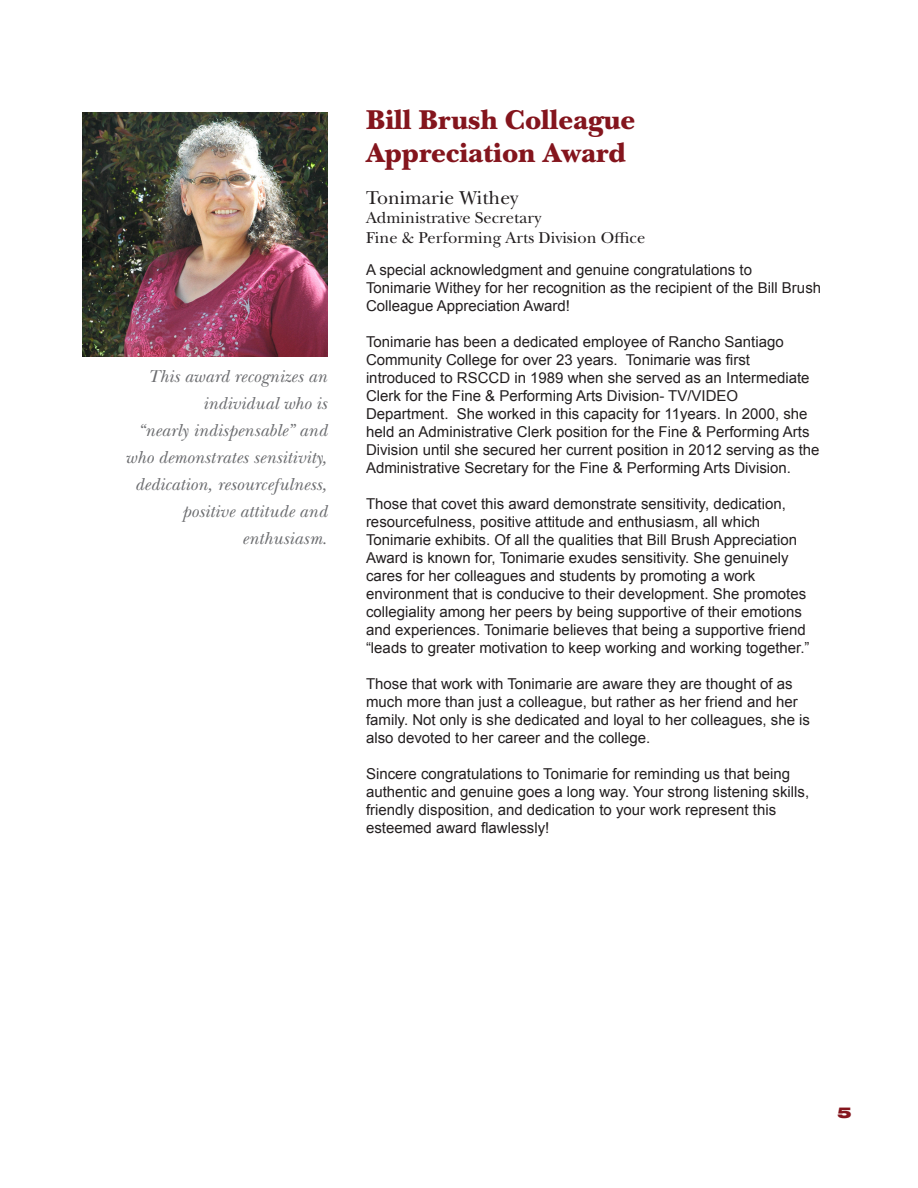
<style>
.page{position:relative;width:918px;height:1188px;background:#fff}
.page>*{position:absolute;margin:0;border:0;box-sizing:border-box;transform-origin:0 0}
.t1{font:900 28.5px "New Baskerville ITC Pro";color:#84151d}
.t2{font:19.5px "New Baskerville ITC Pro";color:#231f20}
.t3{font:italic 18px/27px "New Baskerville ITC Pro";color:#6c6d70;text-align:right}
.t4{font:16.5px "New Baskerville ITC Pro";color:#231f20}
.t5{font:15px/18px "Arial";color:#231f20}
.t6{font:900 expanded 15px "Helvetica Neue";color:#84151d}
</style>
<div class="page">
<img style="left:82px;top:112px;width:245px;height:244px">
<p class="t3" style="left:148px;top:363px;width:181px">This award recognizes an individual who is</p>
<p class="t3" style="left:125px;top:417px;width:203px">“nearly indispensable” and who demonstrates sensitivity, dedication, resourcefulness, positive attitude and enthusiasm.</p>
<p class="t1" style="left:366px;top:103px;width:271px">Bill Brush Colleague</p>
<p class="t1" style="left:366px;top:136px;width:261px">Appreciation Award</p>
<p class="t2" style="left:366px;top:186px;width:154px">Tonimarie Withey</p>
<p class="t4" style="left:366px;top:209px;width:177px">Administrative Secretary</p>
<p class="t4" style="left:366px;top:228px;width:281px">Fine &amp; Performing Arts Division Office</p>
<p class="t5" style="left:366px;top:261px;width:457px">A special acknowledgment and genuine congratulations to<br>Tonimarie Withey for her recognition as the recipient of the Bill Brush<br>Colleague Appreciation Award!</p>
<p class="t5" style="left:366px;top:333px;width:455px">Tonimarie has been a dedicated employee of Rancho Santiago Community College for over 23 years. Tonimarie was first introduced to RSCCD in 1989 when she served as an Intermediate Clerk for the Fine &amp; Performing Arts Division- TV/VIDEO Department. She worked in this capacity for 11years. In 2000, she held an Administrative Clerk position for the Fine &amp; Performing Arts Division until she secured her current position in 2012 serving as the Administrative Secretary for the Fine &amp; Performing Arts Division.</p>
<p class="t5" style="left:366px;top:495px;width:445px">Those that covet this award demonstrate sensitivity, dedication, resourcefulness, positive attitude and enthusiasm, all which Tonimarie exhibits. Of all the qualities that Bill Brush Appreciation Award is known for, Tonimarie exudes sensitivity. She genuinely cares for her colleagues and students by promoting a work environment that is conducive to their development. She promotes collegiality among her peers by being supportive of their emotions and experiences. Tonimarie believes that being a supportive friend “leads to greater motivation to keep working and working together.”</p>
<p class="t5" style="left:366px;top:675px;width:446px">Those that work with Tonimarie are aware they are thought of as much more than just a colleague, but rather as her friend and her family. Not only is she dedicated and loyal to her colleagues, she is also devoted to her career and the college.</p>
<p class="t5" style="left:366px;top:765px;width:445px">Sincere congratulations to Tonimarie for reminding us that being authentic and genuine goes a long way. Your strong listening skills, friendly disposition, and dedication to your work represent this esteemed award flawlessly!</p>
<p class="t6" style="left:837px;top:1103px;width:16px">5</p>
</div>
